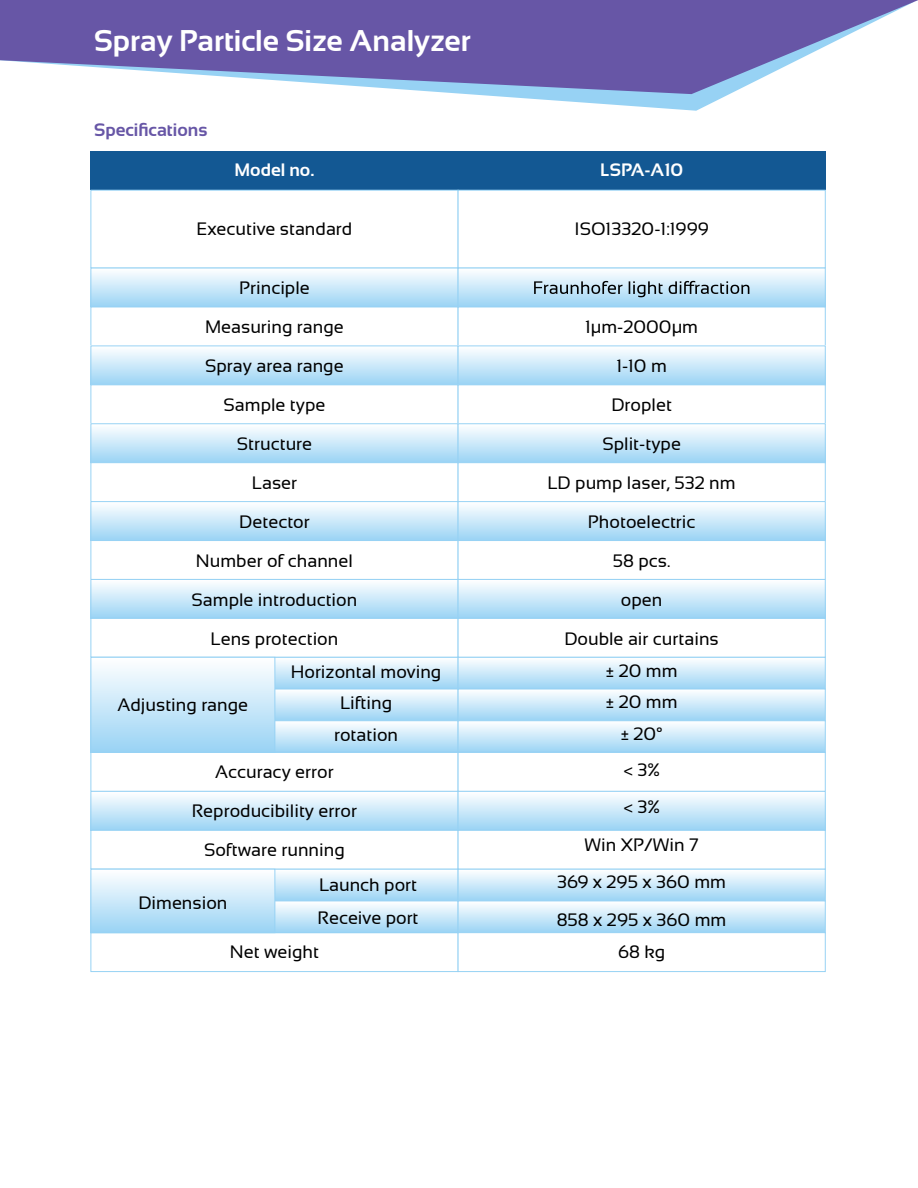
<style>
.page{position:relative;width:918px;height:1188px;background:#fff}
.page>*{position:absolute;margin:0;border:0;box-sizing:border-box;transform-origin:0 0}
.t1{font:700 30px "Sansation";color:#fff}
.t2{font:18px/39px "Sansation";color:#000;text-align:center}
.t3{font:700 18px "Sansation";color:#fff}
.t4{font:700 18px "Sansation";color:#6756a6}
</style>
<div class="page">
<svg style="left:467px;top:94px;width:263px;height:17px"></svg>
<svg style="left:0;top:0;width:918px;height:94px;fill:#6756a6"></svg>
<div style="left:91px;top:151px;width:367px;height:39px;background:#135893"></div>
<div style="left:458px;top:151px;width:367px;height:39px;background:#135893"></div>
<svg style="left:90px;top:189px;width:736px;height:80px"></svg>
<div style="left:91px;top:268px;width:367px;height:39px;background:linear-gradient(to bottom,#fff,#9ad3f4)"></div>
<div style="left:91px;top:268px;width:367px;height:39px;border:1px solid #97d2f4"></div>
<div style="left:458px;top:268px;width:367px;height:39px;background:linear-gradient(to bottom,#fff,#9ad3f4)"></div>
<div style="left:458px;top:268px;width:368px;height:39px;border:1px solid #97d2f4"></div>
<div style="left:91px;top:307px;width:367px;height:39px;background:#fff;border:1px solid #97d2f4"></div>
<div style="left:458px;top:307px;width:368px;height:39px;background:#fff;border:1px solid #97d2f4"></div>
<div style="left:91px;top:346px;width:367px;height:39px;background:linear-gradient(to bottom,#fff,#9ad3f4)"></div>
<div style="left:91px;top:346px;width:367px;height:39px;border:1px solid #97d2f4"></div>
<div style="left:458px;top:346px;width:367px;height:39px;background:linear-gradient(to bottom,#fff,#9ad3f4)"></div>
<div style="left:458px;top:346px;width:368px;height:39px;border:1px solid #97d2f4"></div>
<div style="left:91px;top:384px;width:367px;height:40px;background:#fff;border:1px solid #97d2f4"></div>
<div style="left:458px;top:384px;width:368px;height:40px;background:#fff;border:1px solid #97d2f4"></div>
<div style="left:91px;top:424px;width:367px;height:39px;background:linear-gradient(to bottom,#fff,#9ad3f4)"></div>
<div style="left:91px;top:423px;width:367px;height:40px;border:1px solid #97d2f4"></div>
<div style="left:458px;top:424px;width:367px;height:39px;background:linear-gradient(to bottom,#fff,#9ad3f4)"></div>
<div style="left:458px;top:423px;width:368px;height:40px;border:1px solid #97d2f4"></div>
<div style="left:91px;top:462px;width:367px;height:40px;background:#fff;border:1px solid #97d2f4"></div>
<div style="left:458px;top:462px;width:368px;height:40px;background:#fff;border:1px solid #97d2f4"></div>
<div style="left:91px;top:502px;width:367px;height:39px;background:linear-gradient(to bottom,#feffff,#99d3f4)"></div>
<div style="left:91px;top:501px;width:367px;height:40px;border:1px solid #97d2f4"></div>
<div style="left:458px;top:502px;width:367px;height:39px;background:linear-gradient(to bottom,#feffff,#99d3f4)"></div>
<div style="left:458px;top:501px;width:368px;height:40px;border:1px solid #97d2f4"></div>
<div style="left:91px;top:540px;width:367px;height:40px;background:#fff;border:1px solid #97d2f4"></div>
<div style="left:458px;top:540px;width:368px;height:40px;background:#fff;border:1px solid #97d2f4"></div>
<div style="left:91px;top:579px;width:367px;height:39px;background:linear-gradient(to bottom,#fff,#9bd4f5)"></div>
<div style="left:91px;top:579px;width:367px;height:40px;border:1px solid #97d2f4"></div>
<div style="left:458px;top:579px;width:367px;height:39px;background:linear-gradient(to bottom,#fff,#9bd4f5)"></div>
<div style="left:458px;top:579px;width:368px;height:40px;border:1px solid #97d2f4"></div>
<div style="left:91px;top:618px;width:367px;height:40px;background:#fff;border:1px solid #97d2f4"></div>
<div style="left:458px;top:618px;width:368px;height:40px;background:#fff;border:1px solid #97d2f4"></div>
<svg style="left:90px;top:657px;width:736px;height:96px;background:#cbe8f9"></svg>
<div style="left:91px;top:752px;width:367px;height:40px;background:#fff;border:1px solid #97d2f4"></div>
<div style="left:458px;top:752px;width:368px;height:40px;background:#fff;border:1px solid #97d2f4"></div>
<div style="left:91px;top:791px;width:367px;height:39px;background:linear-gradient(to bottom,#fff,#9bd4f5)"></div>
<div style="left:91px;top:791px;width:367px;height:40px;border:1px solid #97d2f4"></div>
<div style="left:458px;top:791px;width:367px;height:39px;background:linear-gradient(to bottom,#fff,#9bd4f5)"></div>
<div style="left:458px;top:791px;width:368px;height:40px;border:1px solid #97d2f4"></div>
<div style="left:91px;top:830px;width:367px;height:40px;background:#fff;border:1px solid #97d2f4"></div>
<div style="left:458px;top:830px;width:368px;height:40px;background:#fff;border:1px solid #97d2f4"></div>
<div style="left:91px;top:932px;width:367px;height:40px;background:#fff;border:1px solid #97d2f4"></div>
<svg style="left:90px;top:868px;width:736px;height:65px"></svg>
<div style="left:458px;top:932px;width:368px;height:40px;background:#fff;border:1px solid #97d2f4"></div>
<svg style="left:534px;top:281px;width:215px;height:16px;background:#9ab1bf"></svg>
<div style="left:91px;top:657px;width:184px;height:95px;background:linear-gradient(to bottom,#fff,#99d3f4)"></div>
<div style="left:91px;top:657px;width:184px;height:96px;border:1px solid #97d2f4"></div>
<div style="left:91px;top:869px;width:184px;height:64px;background:linear-gradient(to bottom,#fff,#9ad3f4)"></div>
<div style="left:91px;top:869px;width:184px;height:64px;border:1px solid #97d2f4"></div>
<h1 class="t1" style="left:94px;top:24px;width:378px">Spray Particle Size Analyzer</h1>
<p class="t4" style="left:94px;top:119px;width:115px">Specifications</p>
<p class="t3" style="left:234px;top:160px;width:82px">Model no.</p>
<p class="t3" style="left:600px;top:160px;width:84px">LSPA-A10</p>
<p class="t2" style="left:197px;top:209px;width:157px">Executive standard</p>
<p class="t2" style="left:575px;top:209px;width:136px">ISO13320-1:1999</p>
<p class="t2" style="left:192px;top:268px;width:167px">Principle<br>Measuring range<br>Spray area range<br>Sample type<br>Structure<br>Laser<br>Detector<br>Number of channel<br>Sample introduction<br>Lens protection</p>
<p class="t2" style="left:118px;top:685px;width:132px">Adjusting range</p>
<p class="t2" style="left:291px;top:656px;width:152px;line-height:31.5px">Horizontal moving<br>Lifting<br>rotation</p>
<p class="t2" style="left:547px;top:307px;width:190px">1µm-2000µm<br>1-10 m<br>Droplet<br>Split-type<br>LD pump laser, 532 nm<br>Photoelectric<br>58 pcs.<br>open<br>Double air curtains</p>
<p class="t2" style="left:606px;top:655px;width:73px;line-height:31.5px">± 20 mm ± 20 mm ± 20°</p>
<p class="t2" style="left:192px;top:752px;width:167px">Accuracy error<br>Reproducibility error<br>Software running</p>
<p class="t2" style="left:557px;top:751px;width:171px;line-height:37.5px">&lt; 3%<br>&lt; 3%<br>Win XP/Win 7<br>369 x 295 x 360 mm<br>858 x 295 x 360 mm</p>
<p class="t2" style="left:318px;top:868px;width:102px;line-height:33px;text-align:left">Launch port<br>Receive port</p>
<p class="t2" style="left:138px;top:883px;width:91px">Dimension</p>
<p class="t2" style="left:230px;top:932px;width:91px">Net weight</p>
<p class="t2" style="left:618px;top:932px;width:49px">68 kg</p>
</div>
